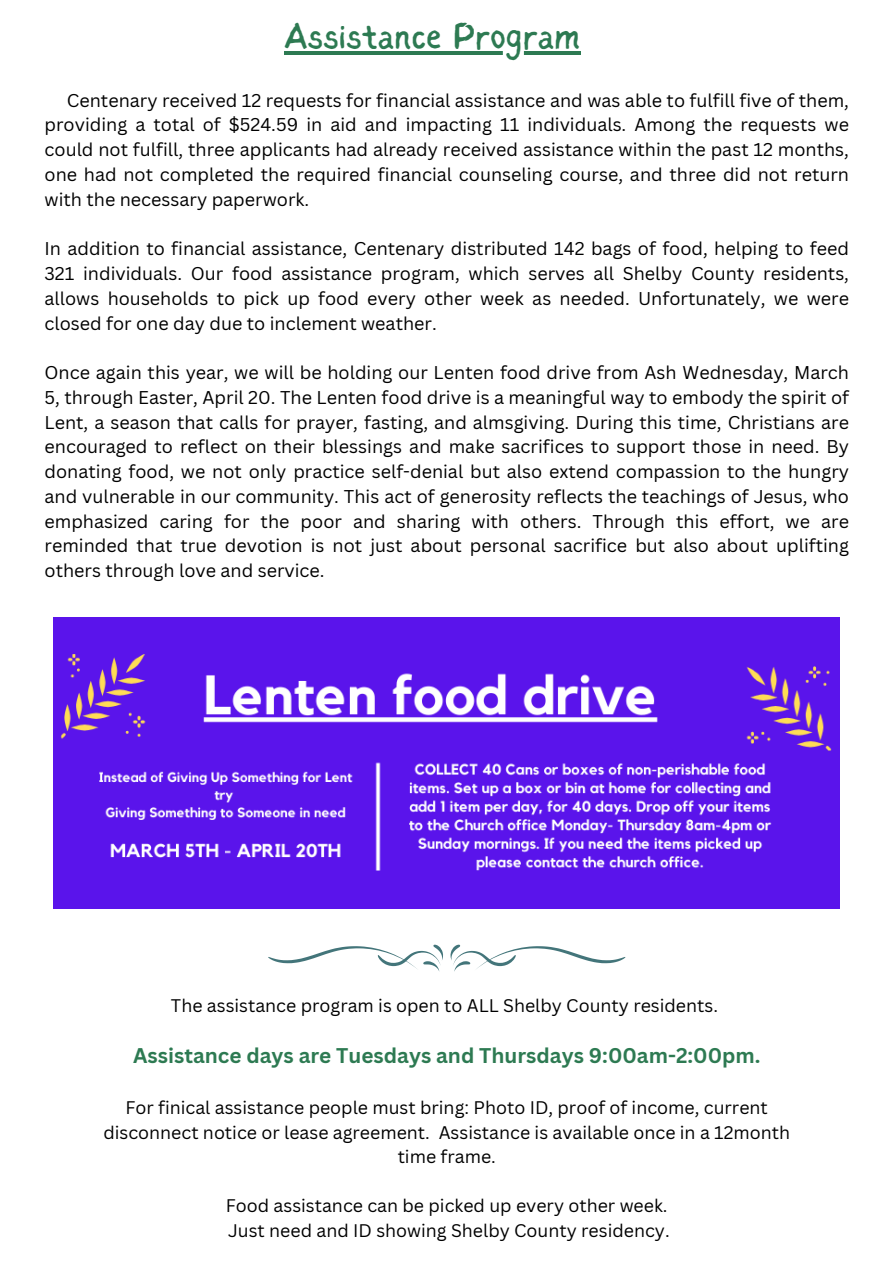
<style>
.page{position:relative;width:894px;height:1264px;background:#fff}
.page>*{position:absolute;margin:0;border:0;box-sizing:border-box;transform-origin:0 0}
.t1{font:37.5px "Sigher";color:#2d7a52}
.t2{font:700 20.7px "Canva Sans";color:#2d7a52}
.t3{font:18px/24.8px "Canva Sans";color:#000;text-align:justify}
.t4{font:17.7px/24.5px "Canva Sans";color:#000;text-align:center}
</style>
<div class="page">
<svg style="left:268px;top:944px;width:175px;height:27px"></svg>
<svg style="left:450px;top:944px;width:174px;height:27px"></svg>
<img style="left:54px;top:617px;width:785px;height:291px">
<hr style="left:284px;top:51px;width:296px;height:4px;background:#2d7a52">
<h1 class="t1" style="left:284px;top:21px;width:297px">Assistance Program</h1>
<p class="t3" style="left:45px;top:87px;width:805px;text-indent:22px">Centenary received 12 requests for financial assistance and was able to fulfill five of them, providing a total of $524.59 in aid and impacting 11 individuals. Among the requests we could not fulfill, three applicants had already received assistance within the past 12 months, one had not completed the required financial counseling course, and three did not return with the necessary paperwork.</p>
<p class="t3" style="left:45px;top:236px;width:805px">In addition to financial assistance, Centenary distributed 142 bags of food, helping to feed 321 individuals. Our food assistance program, which serves all Shelby County residents, allows households to pick up food every other week as needed. Unfortunately, we were closed for one day due to inclement weather.</p>
<p class="t3" style="left:45px;top:360px;width:805px">Once again this year, we will be holding our Lenten food drive from Ash Wednesday, March 5, through Easter, April 20. The Lenten food drive is a meaningful way to embody the spirit of Lent, a season that calls for prayer, fasting, and almsgiving. During this time, Christians are encouraged to reflect on their blessings and make sacrifices to support those in need. By donating food, we not only practice self-denial but also extend compassion to the hungry and vulnerable in our community. This act of generosity reflects the teachings of Jesus, who emphasized caring for the poor and sharing with others. Through this effort, we are reminded that true devotion is not just about personal sacrifice but also about uplifting others through love and service.</p>
<p class="t4" style="left:171px;top:993px;width:548px">The assistance program is open to ALL Shelby County residents.</p>
<p class="t2" style="left:133px;top:1041px;width:629px">Assistance days are Tuesdays and Thursdays 9:00am-2:00pm.</p>
<p class="t4" style="left:103px;top:1095px;width:688px">For finical assistance people must bring: Photo ID, proof of income, current disconnect notice or lease agreement. Assistance is available once in a 12month time frame.</p>
<h2 class="t4" style="left:226px;top:1192px;width:443px">Food assistance can be picked up every other week.</h2>
<p class="t4" style="left:228px;top:1217px;width:443px">Just need and ID showing Shelby County residency.</p>
</div>
